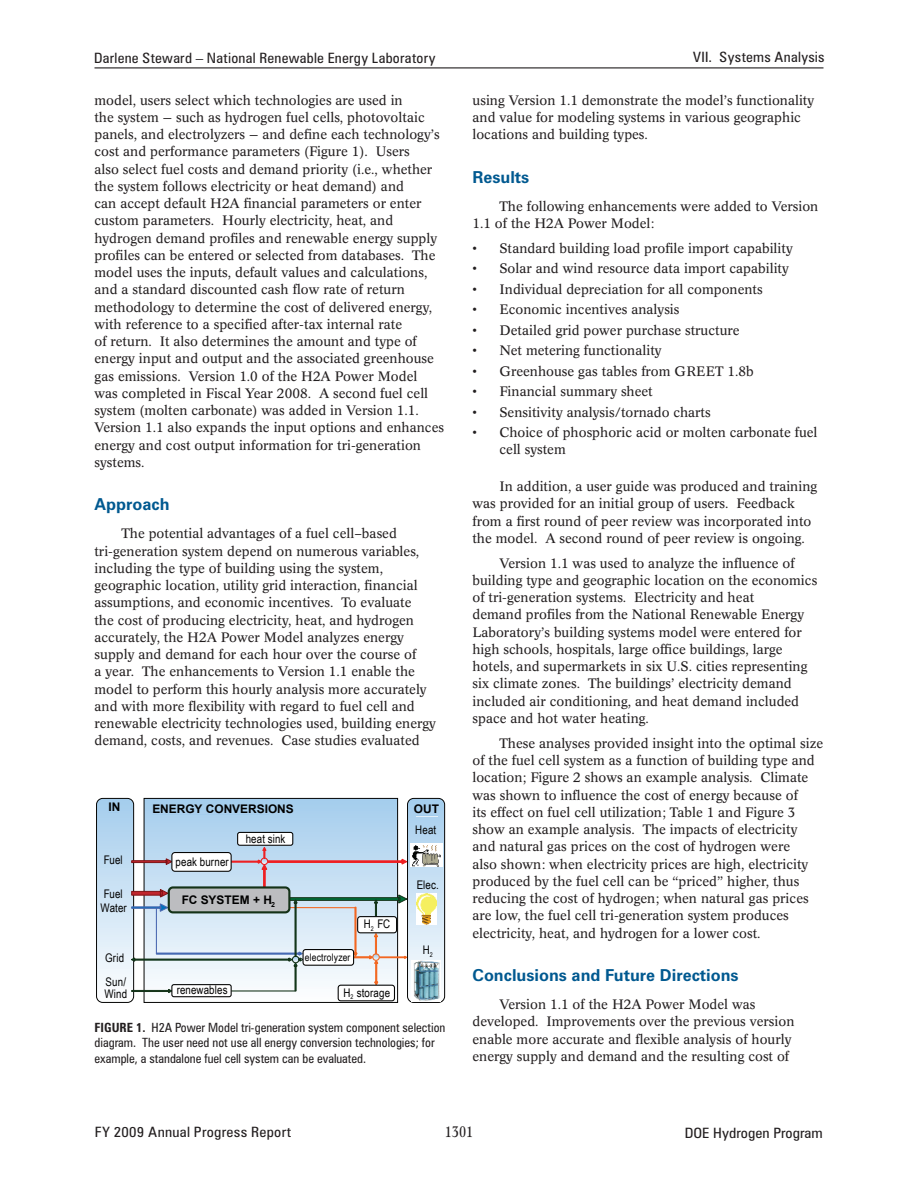
<style>
.page{position:relative;width:918px;height:1188px;background:#fff}
.page>*{position:absolute;margin:0;border:0;box-sizing:border-box;transform-origin:0 0}
._1_RptObjHead{font:700 16.5px "Zurich BT";color:#005990}
.t1{font:condensed 15px "Concorde BE";color:#231f20}
._11_Header_L{font:condensed 14.25px "Zurich BT";letter-spacing:.015em;color:#231f20;scale:1.05 1}
._11_Header_L-2{font:condensed 14.25px "Zurich BT";letter-spacing:.015em;color:#231f20;scale:1.08 1}
._11_Header_R{font:condensed 14.25px "Zurich BT";letter-spacing:.02em;color:#231f20;scale:1.05 1}
._1_Body_text{font:13.5px/17.2px "Concorde BE";color:#231f20}
._1_Bulleted{font:13.5px "Concorde BE";color:#231f20}
._1_Bulleted_Last{font:13.5px/17.2px "Concorde BE";color:#231f20}
._1_FigureTitle{font:condensed 12.75px/15.8px "Zurich BT";color:#231f20}
.t2{font:11.85px/11.7px "Arial Narrow";letter-spacing:.01em;color:#000}
.t3{font:700 11.85px "Arial";color:#000}
.t4{font:10.35px "Arial Narrow";letter-spacing:.015em;color:#000}
.s1{font-weight:700}
</style>
<div class="page">
<hr style="left:94px;top:67px;width:730px;height:1px;background:#231f20">
<div style="left:96px;top:798px;width:38px;height:205px;border:1px solid #050504;border-radius:6px"></div>
<svg style="left:97px;top:798px;width:348px;height:204px"></svg>
<div style="left:303px;top:950px;width:51px;height:15px;background:#fff;border-radius:3px"></div>
<div style="left:303px;top:949px;width:51px;height:17px;border:1px solid #050504;border-radius:3px"></div>
<p class="_11_Header_L" style="left:94px;top:49px;width:327px">Darlene Steward – National Renewable Energy Laboratory</p>
<p class="_11_Header_R" style="left:693px;top:49px;width:127px">VII. Systems Analysis</p>
<p class="_1_Body_text" style="left:94px;top:91px;width:351px">model, users select which technologies are used in<br>the system — such as hydrogen fuel cells, photovoltaic panels, and electrolyzers — and define each technology’s cost and performance parameters (Figure 1). Users<br>also select fuel costs and demand priority (i.e., whether the system follows electricity or heat demand) and<br>can accept default H2A financial parameters or enter custom parameters. Hourly electricity, heat, and hydrogen demand profiles and renewable energy supply profiles can be entered or selected from databases. The model uses the inputs, default values and calculations, and a standard discounted cash flow rate of return methodology to determine the cost of delivered energy, with reference to a specified after-tax internal rate<br>of return. It also determines the amount and type of energy input and output and the associated greenhouse gas emissions. Version 1.0 of the H2A Power Model<br>was completed in Fiscal Year 2008. A second fuel cell system (molten carbonate) was added in Version 1.1.<br>Version 1.1 also expands the input options and enhances energy and cost output information for tri-generation systems.</p>
<p class="_1_RptObjHead" style="left:94px;top:495px;width:77px">Approach</p>
<p class="_1_Body_text" style="left:94px;top:525px;width:343px;text-indent:27px">The potential advantages of a fuel cell–based tri-generation system depend on numerous variables, including the type of building using the system, geographic location, utility grid interaction, financial assumptions, and economic incentives. To evaluate<br>the cost of producing electricity, heat, and hydrogen accurately, the H2A Power Model analyzes energy supply and demand for each hour over the course of<br>a year. The enhancements to Version 1.1 enable the model to perform this hourly analysis more accurately and with more flexibility with regard to fuel cell and renewable electricity technologies used, building energy demand, costs, and revenues. Case studies evaluated</p>
<p class="_1_Body_text" style="left:472px;top:91px;width:343px">using Version 1.1 demonstrate the model’s functionality and value for modeling systems in various geographic locations and building types.</p>
<p class="_1_RptObjHead" style="left:472px;top:167px;width:58px">Results</p>
<p class="_1_Body_text" style="left:472px;top:198px;width:347px;text-indent:27px">The following enhancements were added to Version<br>1.1 of the H2A Power Model:</p>
<p class="_1_Bulleted" style="left:472px;top:240px;width:322px">• Standard building load profile import capability</p>
<p class="_1_Bulleted" style="left:472px;top:261px;width:318px">• Solar and wind resource data import capability</p>
<p class="_1_Bulleted" style="left:472px;top:281px;width:292px">• Individual depreciation for all components</p>
<p class="_1_Bulleted" style="left:472px;top:302px;width:209px">• Economic incentives analysis</p>
<p class="_1_Bulleted" style="left:472px;top:322px;width:269px">• Detailed grid power purchase structure</p>
<p class="_1_Bulleted" style="left:472px;top:343px;width:191px">• Net metering functionality</p>
<p class="_1_Bulleted" style="left:472px;top:363px;width:283px">• Greenhouse gas tables from GREET 1.8b</p>
<p class="_1_Bulleted" style="left:472px;top:384px;width:182px">• Financial summary sheet</p>
<p class="_1_Bulleted" style="left:472px;top:404px;width:240px">• Sensitivity analysis/tornado charts</p>
<p class="_1_Bulleted_Last" style="left:500px;top:424px;width:320px;text-indent:-27px">• Choice of phosphoric acid or molten carbonate fuel cell system</p>
<p class="_1_Body_text" style="left:472px;top:478px;width:346px;text-indent:27px">In addition, a user guide was produced and training was provided for an initial group of users. Feedback from a first round of peer review was incorporated into the model. A second round of peer review is ongoing.</p>
<p class="_1_Body_text" style="left:472px;top:555px;width:346px;text-indent:27px">Version 1.1 was used to analyze the influence of building type and geographic location on the economics of tri-generation systems. Electricity and heat<br>demand profiles from the National Renewable Energy Laboratory’s building systems model were entered for high schools, hospitals, large office buildings, large hotels, and supermarkets in six U.S. cities representing six climate zones. The buildings’ electricity demand included air conditioning, and heat demand included space and hot water heating.</p>
<p class="_1_Body_text" style="left:472px;top:735px;width:352px;text-indent:27px">These analyses provided insight into the optimal size of the fuel cell system as a function of building type and location; Figure 2 shows an example analysis. Climate was shown to influence the cost of energy because of<br>its effect on fuel cell utilization; Table 1 and Figure 3 show an example analysis. The impacts of electricity and natural gas prices on the cost of hydrogen were<br>also shown: when electricity prices are high, electricity produced by the fuel cell can be “priced” higher, thus reducing the cost of hydrogen; when natural gas prices are low, the fuel cell tri-generation system produces electricity, heat, and hydrogen for a lower cost.</p>
<p class="_1_RptObjHead" style="left:472px;top:965px;width:268px">Conclusions and Future Directions</p>
<p class="_1_Body_text" style="left:472px;top:996px;width:324px;text-indent:27px">Version 1.1 of the H2A Power Model was developed. Improvements over the previous version enable more accurate and flexible analysis of hourly energy supply and demand and the resulting cost of</p>
<p class="t3" style="left:109px;top:799px;width:13px">IN</p>
<p class="t3" style="left:152px;top:801px;width:143px">ENERGY CONVERSIONS</p>
<p class="t3" style="left:414px;top:801px;width:27px">OUT</p>
<p class="t2" style="left:415px;top:824px;width:22px">Heat</p>
<p class="t2" style="left:246px;top:832px;width:41px">heat sink</p>
<p class="t2" style="left:104px;top:854px;width:21px">Fuel</p>
<p class="t2" style="left:176px;top:855px;width:55px">peak burner</p>
<p class="t2" style="left:417px;top:879px;width:24px">Elec.</p>
<p class="t2" style="left:104px;top:888px;width:21px">Fuel</p>
<p class="t3" style="left:182px;top:892px;width:95px">FC SYSTEM + H<sub>2</sub></p>
<p class="t2" style="left:101px;top:902px;width:28px">Water</p>
<p class="t2" style="left:364px;top:918px;width:28px">H<sub>2</sub> FC</p>
<p class="t2" style="left:423px;top:944px;width:11px">H<sub>2</sub></p>
<p class="t2" style="left:105px;top:951px;width:21px">Grid</p>
<p class="t4" style="left:305px;top:950px;width:47px">electrolyzer</p>
<p class="t2" style="left:104px;top:976px;width:24px">Sun/<br>Wind</p>
<p class="t2" style="left:177px;top:984px;width:52px">renewables</p>
<p class="t2" style="left:343px;top:986px;width:48px">H<sub>2</sub> storage</p>
<p class="_1_FigureTitle" style="left:94px;top:1019px;width:352px"><span class="s1">FIGURE 1.</span> H2A Power Model tri-generation system component selection diagram. The user need not use all energy conversion technologies; for example, a standalone fuel cell system can be evaluated.</p>
<p class="_11_Header_L-2" style="left:95px;top:1124px;width:184px">FY 2009 Annual Progress Report</p>
<p class="t1" style="left:445px;top:1123px;width:30px">1301</p>
<p class="_11_Header_L-2" style="left:685px;top:1124px;width:129px">DOE Hydrogen Program</p>
</div>
